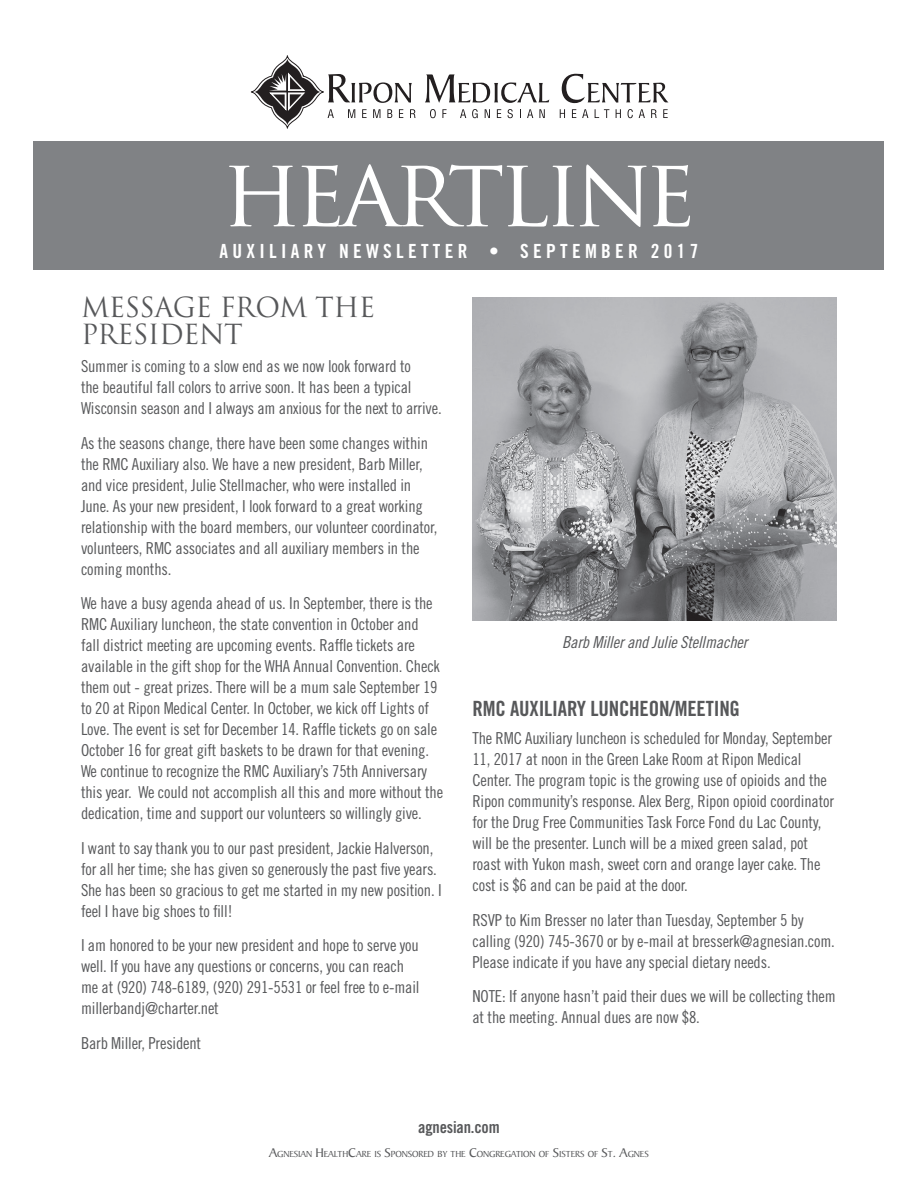
<style>
.page{position:relative;width:918px;height:1188px;background:#fff}
.page>*{position:absolute;margin:0;border:0;box-sizing:border-box;transform-origin:0 0}
.t1{font:94.5px "Trajan Pro";letter-spacing:-.07em;color:#fff}
.t2{font:27px/27px "Trajan Pro";letter-spacing:-.02em;color:#57585a}
.t3{font:21px "Trade Gothic Bold Cond Twenty";letter-spacing:-.01em;color:#57585a}
.t4{font:19.5px "Trade Gothic Bold Cond Twenty";letter-spacing:.22em;color:#fff}
.t5{font:16.5px/21px "Trade Gothic Cond Eighteen";letter-spacing:-.01em;color:#57585a}
.t6{font:16.5px "Trade Gothic Cond Eighteen Obl";letter-spacing:-.01em;color:#57585a}
.t7{font:16.5px "Trade Gothic Bold Cond Twenty";letter-spacing:-.01em;color:#57585a}
.t8{font:9.45px "Baker Signet";letter-spacing:-.015em;color:#57585a}
.s1{font-size:13.5px}
</style>
<div class="page">
<div style="left:34px;top:142px;width:850px;height:128px;background:#808285"></div>
<svg style="left:425px;top:74px;width:124px;height:29px"></svg>
<svg style="left:562px;top:74px;width:106px;height:29px"></svg>
<svg style="left:251px;top:56px;width:165px;height:72px"></svg>
<svg style="left:430px;top:109px;width:6px;height:9px"></svg>
<svg style="left:442px;top:109px;width:5px;height:9px"></svg>
<svg style="left:460px;top:109px;width:6px;height:9px"></svg>
<svg style="left:472px;top:109px;width:6px;height:9px"></svg>
<svg style="left:485px;top:109px;width:5px;height:9px"></svg>
<svg style="left:497px;top:109px;width:4px;height:9px"></svg>
<svg style="left:508px;top:109px;width:5px;height:9px"></svg>
<svg style="left:527px;top:109px;width:6px;height:9px"></svg>
<svg style="left:539px;top:109px;width:6px;height:9px"></svg>
<svg style="left:560px;top:109px;width:5px;height:9px"></svg>
<svg style="left:572px;top:109px;width:4px;height:9px"></svg>
<svg style="left:582px;top:109px;width:6px;height:9px"></svg>
<svg style="left:595px;top:109px;width:14px;height:9px"></svg>
<svg style="left:616px;top:109px;width:5px;height:9px"></svg>
<svg style="left:628px;top:109px;width:5px;height:9px"></svg>
<svg style="left:639px;top:109px;width:6px;height:9px"></svg>
<svg style="left:651px;top:109px;width:6px;height:9px"></svg>
<svg style="left:663px;top:109px;width:5px;height:9px"></svg>
<img style="left:472px;top:297px;width:365px;height:324px">
<h1 class="t1" style="left:222px;top:132px;width:476px">heartline</h1>
<p class="t4" style="left:220px;top:239px;width:480px">AUXILIARY NEWSLETTER • SEPTEMBER 2017</p>
<h2 class="t2" style="left:81px;top:294px;width:296px">MESSAGE FROM THE<br>PRESIDENT</h2>
<p class="t5" style="left:81px;top:355px;width:362px">Summer is coming to a slow end as we now look forward to<br>the beautiful fall colors to arrive soon. It has been a typical<br>Wisconsin season and I always am anxious for the next to arrive.</p>
<p class="t5" style="left:81px;top:432px;width:358px">As the seasons change, there have been some changes within the RMC Auxiliary also. We have a new president, Barb Miller, and vice president, Julie Stellmacher, who were installed in June. As your new president, I look forward to a great working relationship with the board members, our volunteer coordinator, volunteers, RMC associates and all auxiliary members in the coming months.</p>
<p class="t5" style="left:81px;top:592px;width:364px">We have a busy agenda ahead of us. In September, there is the RMC Auxiliary luncheon, the state convention in October and<br>fall district meeting are upcoming events. Raffle tickets are available in the gift shop for the WHA Annual Convention. Check them out - great prizes. There will be a mum sale September 19 to 20 at Ripon Medical Center. In October, we kick off Lights of Love. The event is set for December 14. Raffle tickets go on sale October 16 for great gift baskets to be drawn for that evening.<br>We continue to recognize the RMC Auxiliary’s 75th Anniversary this year. We could not accomplish all this and more without the dedication, time and support our volunteers so willingly give.</p>
<p class="t5" style="left:81px;top:837px;width:362px">I want to say thank you to our past president, Jackie Halverson, for all her time; she has given so generously the past five years.<br>She has been so gracious to get me started in my new position. I feel I have big shoes to fill!</p>
<p class="t5" style="left:81px;top:935px;width:340px">I am honored to be your new president and hope to serve you well. If you have any questions or concerns, you can reach me at (920) 748-6189, (920) 291-5531 or feel free to e-mail millerbandj@charter.net</p>
<p class="t5" style="left:81px;top:1032px;width:122px">Barb Miller, President</p>
<p class="t6" style="left:562px;top:632px;width:187px">Barb Miller and Julie Stellmacher</p>
<p class="t3" style="left:472px;top:696px;width:269px">RMC AUXILIARY LUNCHEON/MEETING</p>
<p class="t5" style="left:472px;top:728px;width:363px">The RMC Auxiliary luncheon is scheduled for Monday, September 11, 2017 at noon in the Green Lake Room at Ripon Medical Center. The program topic is the growing use of opioids and the Ripon community’s response. Alex Berg, Ripon opioid coordinator for the Drug Free Communities Task Force Fond du Lac County, will be the presenter. Lunch will be a mixed green salad, pot roast with Yukon mash, sweet corn and orange layer cake. The cost is $6 and can be paid at the door.</p>
<p class="t5" style="left:472px;top:909px;width:364px">RSVP to Kim Bresser no later than Tuesday, September 5 by calling (920) 745-3670 or by e-mail at bresserk@agnesian.com.<br>Please indicate if you have any special dietary needs.</p>
<p class="t5" style="left:472px;top:986px;width:365px">NOTE: If anyone hasn’t paid their dues we will be collecting them at the meeting. Annual dues are now $8.</p>
<p class="t7" style="left:418px;top:1117px;width:83px">agnesian.com</p>
<p class="t8" style="left:269px;top:1149px;width:381px"><span class="s1">A</span>GNESIAN <span class="s1">H</span>EALTH<span class="s1">C</span>ARE IS <span class="s1">S</span>PONSORED BY THE <span class="s1">C</span>ONGREGATION OF <span class="s1">S</span>ISTERS OF <span class="s1">S</span>T<span class="s1">. A</span>GNES</p>
</div>
